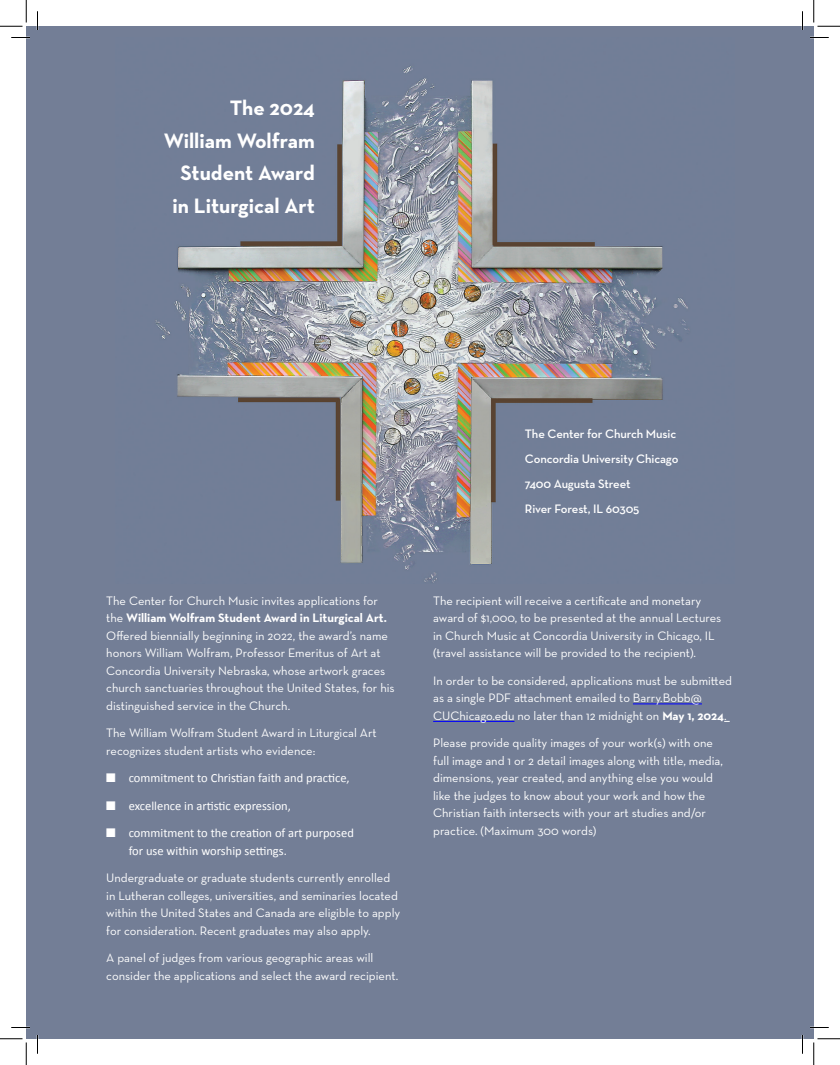
<style>
.page{position:relative;width:840px;height:1065px;background:#fff}
.page>*{position:absolute;margin:0;border:0;box-sizing:border-box;transform-origin:0 0}
.t1{font:700 21.25px "Neutraface Text";color:#fff}
.neutraface{font:12.5px/17.5px "Neutraface Text";color:#fff}
.t2{font:12.5px/17.5px "Calibri";color:#fff}
.neutraface-2{font:600 12.5px "Neutraface Text";letter-spacing:-.01em;color:#fff}
.s1{font-weight:700}
</style>
<div class="page">
<div style="left:26px;top:26px;width:788px;height:1013px;background:#737e96"></div>
<img style="left:155px;top:66px;width:534px;height:517px">
<hr style="left:633px;top:704px;width:69px;height:1px;background:#00f">
<hr style="left:433px;top:721px;width:81px;height:1px;background:#00f">
<svg style="left:11px;top:37px;width:19px;height:1px"></svg>
<svg style="left:810px;top:37px;width:19px;height:1px"></svg>
<svg style="left:11px;top:1027px;width:19px;height:1px"></svg>
<svg style="left:810px;top:1027px;width:19px;height:1px"></svg>
<svg style="left:37px;top:11px;width:1px;height:19px"></svg>
<svg style="left:37px;top:1035px;width:1px;height:19px"></svg>
<svg style="left:802px;top:11px;width:1px;height:19px"></svg>
<svg style="left:802px;top:1035px;width:1px;height:19px"></svg>
<svg style="left:0;top:0;width:27px;height:27px"></svg>
<svg style="left:0;top:1039px;width:27px;height:26px"></svg>
<svg style="left:814px;top:0;width:26px;height:27px"></svg>
<svg style="left:814px;top:1039px;width:26px;height:26px"></svg>
<p class="t1" style="left:230px;top:94px;width:87px">The 2024</p>
<p class="t1" style="left:164px;top:127px;width:153px">William Wolfram</p>
<p class="t1" style="left:180px;top:159px;width:136px">Student Award</p>
<p class="t1" style="left:173px;top:192px;width:144px">in Liturgical Art</p>
<p class="neutraface" style="left:106px;top:592px;width:290px">The Center for Church Music invites applications for the <span class="s1">William Wolfram Student Award in Liturgical Art.<br></span>Offered biennially beginning in 2022, the award’s name honors William Wolfram, Professor Emeritus of Art at Concordia University Nebraska, whose artwork graces church sanctuaries throughout the United States, for his distinguished service in the Church.</p>
<p class="neutraface" style="left:106px;top:724px;width:272px">The William Wolfram Student Award in Liturgical Art recognizes student artists who evidence:</p>
<p class="t2" style="left:106px;top:769px;width:245px">■ commitment to Christian faith and practice,</p>
<p class="t2" style="left:106px;top:796px;width:186px">■ excellence in artistic expression,</p>
<p class="t2" style="left:129px;top:824px;width:227px;text-indent:-22px">■ commitment to the creation of art purposed for use within worship settings.</p>
<p class="neutraface" style="left:106px;top:869px;width:296px">Undergraduate or graduate students currently enrolled in Lutheran colleges, universities, and seminaries located within the United States and Canada are eligible to apply for consideration. Recent graduates may also apply.</p>
<p class="neutraface" style="left:106px;top:949px;width:294px">A panel of judges from various geographic areas will consider the applications and select the award recipient.</p>
<p class="neutraface-2" style="left:525px;top:426px;width:153px">The Center for Church Music</p>
<p class="neutraface-2" style="left:525px;top:451px;width:155px">Concordia University Chicago</p>
<p class="neutraface-2" style="left:525px;top:476px;width:107px">7400 Augusta Street</p>
<p class="neutraface-2" style="left:525px;top:501px;width:116px">River Forest, IL 60305</p>
<p class="neutraface" style="left:433px;top:592px;width:290px">The recipient will receive a certificate and monetary award of $1,000, to be presented at the annual Lectures in Church Music at Concordia University in Chicago, IL (travel assistance will be provided to the recipient).</p>
<p class="neutraface" style="left:433px;top:672px;width:300px">In order to be considered, applications must be submitted as a single PDF attachment emailed to Barry.Bobb@<br>CUChicago.edu no later than 12 midnight on <span class="s1">May 1, 2024</span>.</p>
<p class="neutraface" style="left:433px;top:734px;width:291px">Please provide quality images of your work(s) with one full image and 1 or 2 detail images along with title, media, dimensions, year created, and anything else you would like the judges to know about your work and how the Christian faith intersects with your art studies and/or practice. (Maximum 300 words)</p>
</div>
